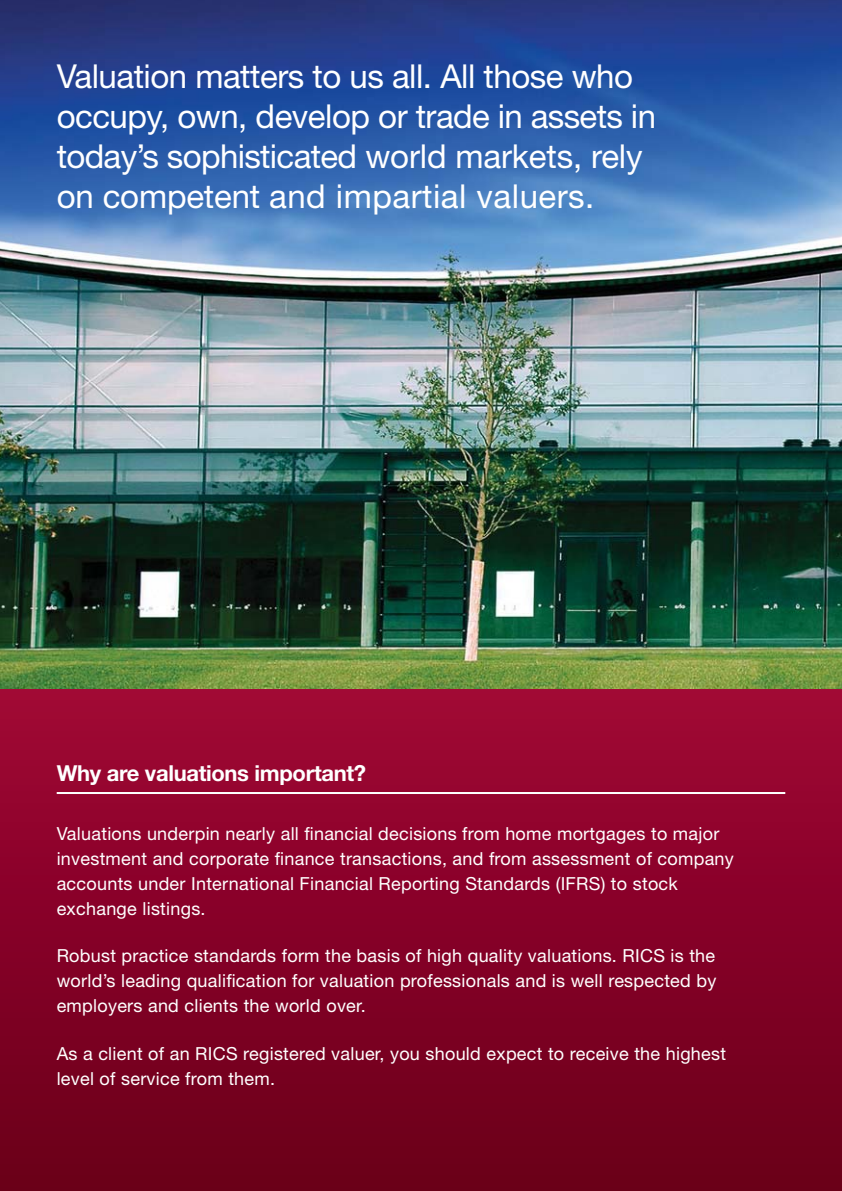
<style>
.page{position:relative;width:842px;height:1191px;background:#fff}
.page>*{position:absolute;margin:0;border:0;box-sizing:border-box;transform-origin:0 0}
.t1{font:33px/40px "Helvetica Neue LT";letter-spacing:-.015em;color:#fff}
.t2{font:700 22px "Helvetica Neue LT";letter-spacing:-.015em;color:#fff}
.t3{font:18px/25px "Helvetica Neue LT";letter-spacing:.015em;color:#fff}
</style>
<div class="page">
<div style="left:0;top:682px;width:842px;height:509px;background:linear-gradient(to bottom,#a10936,#6a0018)"></div>
<img style="left:0;top:0;width:842px;height:688px">
<hr style="left:57px;top:792px;width:728px;height:2px;background:#fff">
<h1 class="t1" style="left:57px;top:61px;width:601px">Valuation matters to us all. All those who occupy, own, develop or trade in assets in today’s sophisticated world markets, rely on competent and impartial valuers.</h1>
<p class="t2" style="left:57px;top:765px;width:311px">Why are valuations important?</p>
<p class="t3" style="left:57px;top:823px;width:679px">Valuations underpin nearly all financial decisions from home mortgages to major investment and corporate finance transactions, and from assessment of company accounts under International Financial Reporting Standards (IFRS) to stock exchange listings.</p>
<p class="t3" style="left:57px;top:945px;width:661px;text-align:justify">Robust practice standards form the basis of high quality valuations. RICS is the world’s leading qualification for valuation professionals and is well respected by employers and clients the world over.</p>
<p class="t3" style="left:57px;top:1043px;width:671px">As a client of an RICS registered valuer, you should expect to receive the highest level of service from them.</p>
</div>
